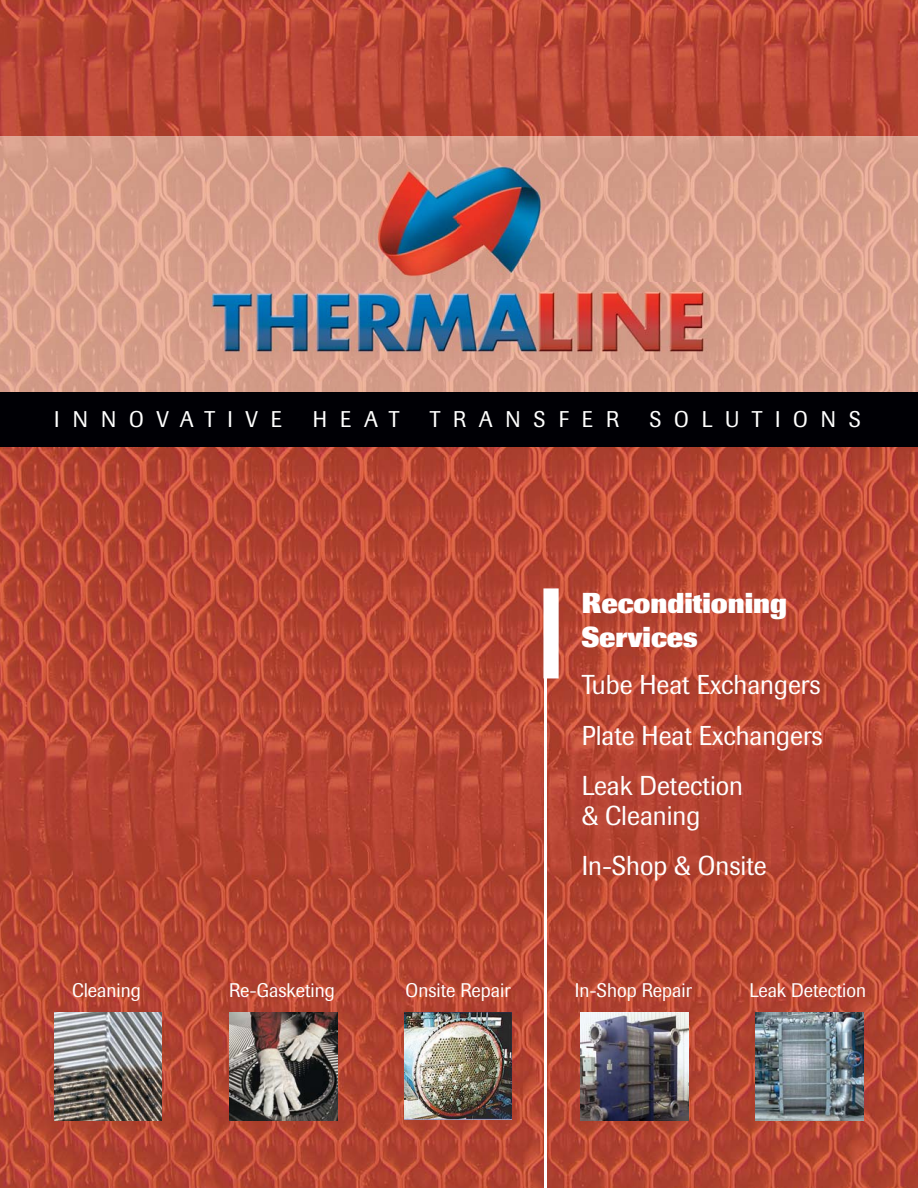
<style>
.page{position:relative;width:918px;height:1188px;background:#fff}
.page>*{position:absolute;margin:0;border:0;box-sizing:border-box;transform-origin:0 0}
.t1{font:800 28.5px/34.2px "Imago";color:#fff;scale:.95 1}
.t2{font:27px/50.2px "Imago";color:#fff;text-align:justify;scale:.95 1}
.t3{font:22.5px "Imago";letter-spacing:.6em;color:#fff;scale:.95 1}
.t4{font:19.5px "Imago";color:#fff;scale:.95 1}
</style>
<div class="page">
<img style="left:0;top:0;width:918px;height:1188px">
<img style="left:0;top:136px;width:205px;height:256px">
<img style="left:205px;top:136px;width:207px;height:147px">
<img style="left:412px;top:136px;width:506px;height:53px">
<img style="left:516px;top:189px;width:402px;height:104px">
<img style="left:412px;top:279px;width:104px;height:4px">
<img style="left:723px;top:293px;width:195px;height:99px">
<img style="left:205px;top:360px;width:518px;height:32px">
<img style="left:370px;top:165px;width:174px;height:114px">
<img style="left:189px;top:283px;width:537px;height:77px">
<div style="left:0;top:392px;width:918px;height:54px;background:#000005"></div>
<hr style="left:544px;top:590px;width:2px;height:598px;background:#fff">
<svg style="left:543px;top:588px;width:16px;height:90px"></svg>
<img style="left:54px;top:1012px;width:108px;height:108px">
<img style="left:230px;top:1012px;width:108px;height:108px">
<img style="left:580px;top:1012px;width:108px;height:109px">
<img style="left:756px;top:1012px;width:108px;height:108px">
<img style="left:405px;top:1013px;width:107px;height:106px">
<p class="t3" style="left:54px;top:411px;width:241px">INNOVATIVE</p>
<p class="t3" style="left:313px;top:411px;width:93px">HEAT</p>
<p class="t3" style="left:430px;top:411px;width:201px">TRANSFER</p>
<p class="t3" style="left:650px;top:411px;width:224px">SOLUTIONS</p>
<p class="t1" style="left:582px;top:589px;width:218px">Reconditioning<br>Services</p>
<p class="t2" style="left:582px;top:662px;width:255px">Tube Heat Exchangers Plate Heat Exchangers Leak Detection</p>
<p class="t2" style="left:582px;top:793px;width:196px">&amp; Cleaning<br>In-Shop &amp; Onsite</p>
<p class="t4" style="left:72px;top:983px;width:74px">Cleaning</p>
<p class="t4" style="left:229px;top:983px;width:113px">Re-Gasketing</p>
<p class="t4" style="left:406px;top:983px;width:112px">Onsite Repair</p>
<p class="t4" style="left:575px;top:983px;width:125px">In-Shop Repair</p>
<p class="t4" style="left:750px;top:983px;width:124px">Leak Detection</p>
</div>
